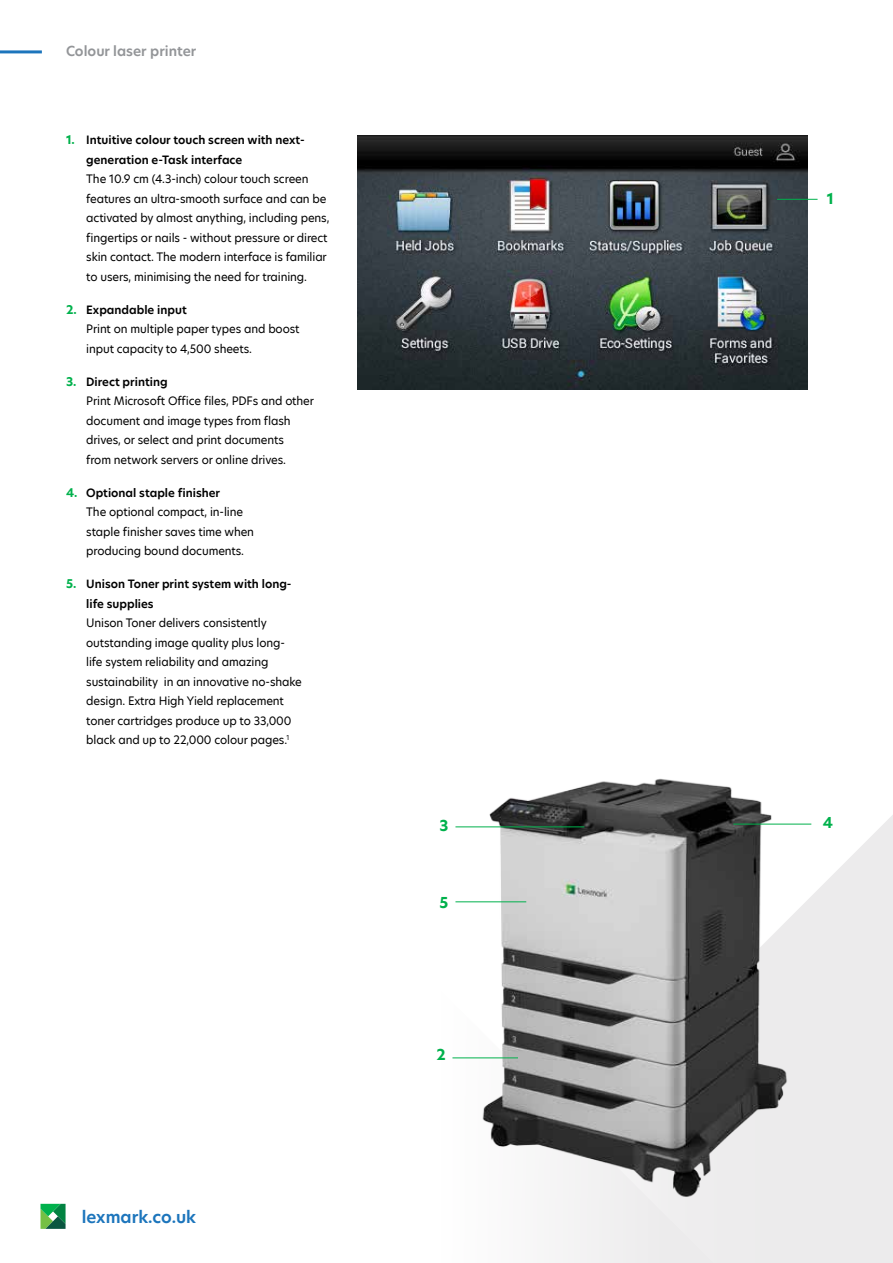
<style>
.page{position:relative;width:893px;height:1263px;background:#fff}
.page>*{position:absolute;margin:0;border:0;box-sizing:border-box;transform-origin:0 0}
.t1{font:600 16.5px "TP Hero";color:#1c75bc}
.t2{font:700 15px "TP Hero";color:#00b14c}
.t3{font:600 13.5px "TP Hero";color:#939598}
.t4{font:11.25px/19.5px "TP Hero";letter-spacing:-.01em;color:#000}
.t5{font:600 11.25px/19.5px "TP Hero";color:#000}
.s1{font-weight:700;font-size:12px;color:#00b14c}
.s2{font-weight:600}
</style>
<div class="page">
<hr style="left:0;top:50px;width:42px;height:3px;background:#1c75bc">
<svg style="left:41px;top:1204px;width:25px;height:25px"></svg>
<svg style="left:727px;top:815px;width:166px;height:448px;background:#ededed"></svg>
<svg style="left:452px;top:827px;width:275px;height:436px"></svg>
<img style="left:358px;top:135px;width:449px;height:255px">
<hr style="left:777px;top:199px;width:40px;height:1px;background:#00b14c">
<img style="left:477px;top:778px;width:315px;height:420px">
<hr style="left:452px;top:1057px;width:66px;height:1px;background:#00b14c">
<hr style="left:455px;top:901px;width:71px;height:1px;background:#00b14c">
<hr style="left:455px;top:826px;width:129px;height:1px;background:#00b14c">
<hr style="left:733px;top:824px;width:78px;height:1px;background:#00b14c">
<p class="t3" style="left:66px;top:42px;width:132px">Colour laser printer</p>
<p class="t5" style="left:86px;top:130px;width:220px;text-indent:-20px"><span class="s1">1.</span> Intuitive colour touch screen with next&shy;generation e-Task interface</p>
<p class="t4" style="left:86px;top:169px;width:245px">The 10.9 cm (4.3-inch) colour touch screen features an ultra-smooth surface and can be activated by almost anything, including pens, fingertips or nails - without pressure or direct skin contact. The modern interface is familiar to users, minimising the need for training.</p>
<p class="t4" style="left:86px;top:299px;width:215px;text-indent:-20px"><span class="s1">2.</span> <span class="s2">Expandable input<br></span>Print on multiple paper types and boost input capacity to 4,500 sheets.</p>
<p class="t4" style="left:86px;top:371px;width:229px;text-indent:-20px"><span class="s1">3.</span> <span class="s2">Direct printing<br></span>Print Microsoft Office files, PDFs and other document and image types from flash drives, or select and print documents<br>from network servers or online drives.</p>
<p class="t4" style="left:86px;top:482px;width:169px;text-indent:-20px"><span class="s1">4.</span> <span class="s2">Optional staple finisher<br></span>The optional compact, in-line staple finisher saves time when producing bound documents.</p>
<p class="t5" style="left:86px;top:574px;width:207px;text-indent:-20px"><span class="s1">5.</span> Unison Toner print system with long&shy;life supplies</p>
<p class="t4" style="left:86px;top:613px;width:217px">Unison Toner delivers consistently outstanding image quality plus long&shy;life system reliability and amazing sustainability in an innovative no-shake design. Extra High Yield replacement toner cartridges produce up to 33,000 black and up to 22,000 colour pages.<sup>1</sup></p>
<h1 class="t1" style="left:82px;top:1206px;width:116px">lexmark.co.uk</h1>
<h2 class="t2" style="left:827px;top:188px;width:9px">1</h2>
<h2 class="t2" style="left:439px;top:815px;width:10px">3</h2>
<h2 class="t2" style="left:823px;top:813px;width:12px">4</h2>
<h2 class="t2" style="left:439px;top:892px;width:10px">5</h2>
<h2 class="t2" style="left:436px;top:1044px;width:11px">2</h2>
</div>
